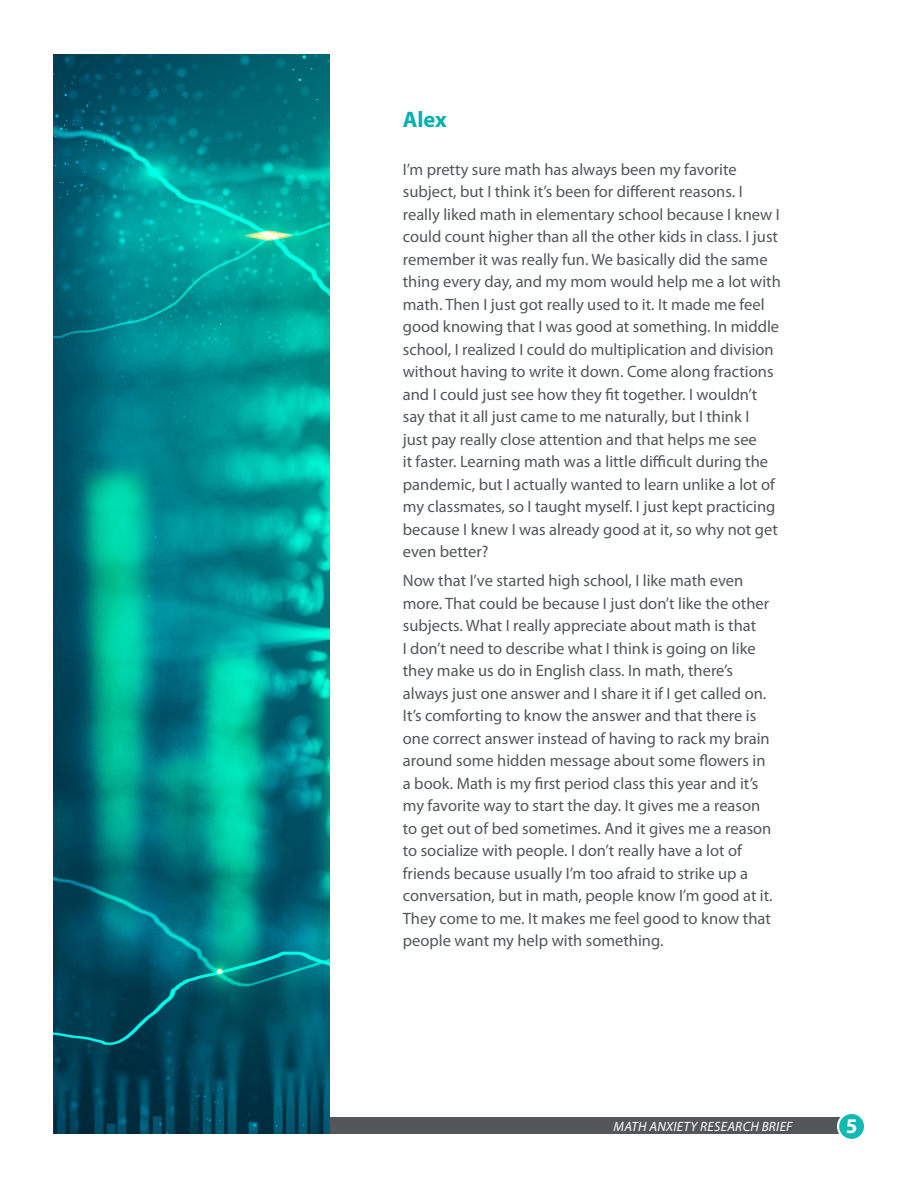
<style>
.page{position:relative;width:918px;height:1188px;background:#fff}
.page>*{position:absolute;margin:0;border:0;box-sizing:border-box;transform-origin:0 0}
.Sub_Header{font:700 22.5px "Myriad Pro";color:#05b0b0}
.t1{font:700 21px "Myriad Pro";color:#fff}
.BODY_Style{font:16.5px/22.5px "Myriad Pro";color:#525759}
.t2{font:italic 13.5px "Myriad Pro";letter-spacing:.02em;color:#fff}
</style>
<div class="page">
<div style="left:54px;top:1118px;width:791px;height:16px;background:#545759"></div>
<svg style="left:837px;top:1112px;width:29px;height:29px"></svg>
<div style="left:839px;top:1114px;width:25px;height:25px;background:#10bab2;border-radius:50%"></div>
<img style="left:53px;top:54px;width:276px;height:1080px">
<p class="Sub_Header" style="left:403px;top:105px;width:46px">Alex</p>
<p class="BODY_Style" style="left:403px;top:158px;width:380px">I’m pretty sure math has always been my favorite subject, but I think it’s been for different reasons. I really liked math in elementary school because I knew I could count higher than all the other kids in class. I just remember it was really fun. We basically did the same thing every day, and my mom would help me a lot with math. Then I just got really used to it. It made me feel good knowing that I was good at something. In middle school, I realized I could do multiplication and division without having to write it down. Come along fractions and I could just see how they fit together. I wouldn’t say that it all just came to me naturally, but I think I<br>just pay really close attention and that helps me see<br>it faster. Learning math was a little difficult during the pandemic, but I actually wanted to learn unlike a lot of my classmates, so I taught myself. I just kept practicing because I knew I was already good at it, so why not get even better?</p>
<p class="BODY_Style" style="left:403px;top:569px;width:371px">Now that I’ve started high school, I like math even more. That could be because I just don’t like the other subjects. What I really appreciate about math is that<br>I don’t need to describe what I think is going on like they make us do in English class. In math, there’s always just one answer and I share it if I get called on.<br>It’s comforting to know the answer and that there is one correct answer instead of having to rack my brain around some hidden message about some flowers in a book. Math is my first period class this year and it’s my favorite way to start the day. It gives me a reason to get out of bed sometimes. And it gives me a reason to socialize with people. I don’t really have a lot of friends because usually I’m too afraid to strike up a conversation, but in math, people know I’m good at it.<br>They come to me. It makes me feel good to know that people want my help with something.</p>
<p class="t2" style="left:614px;top:1118px;width:180px">MATH ANXIETY RESEARCH BRIEF</p>
<p class="t1" style="left:846px;top:1113px;width:13px">5</p>
</div>
